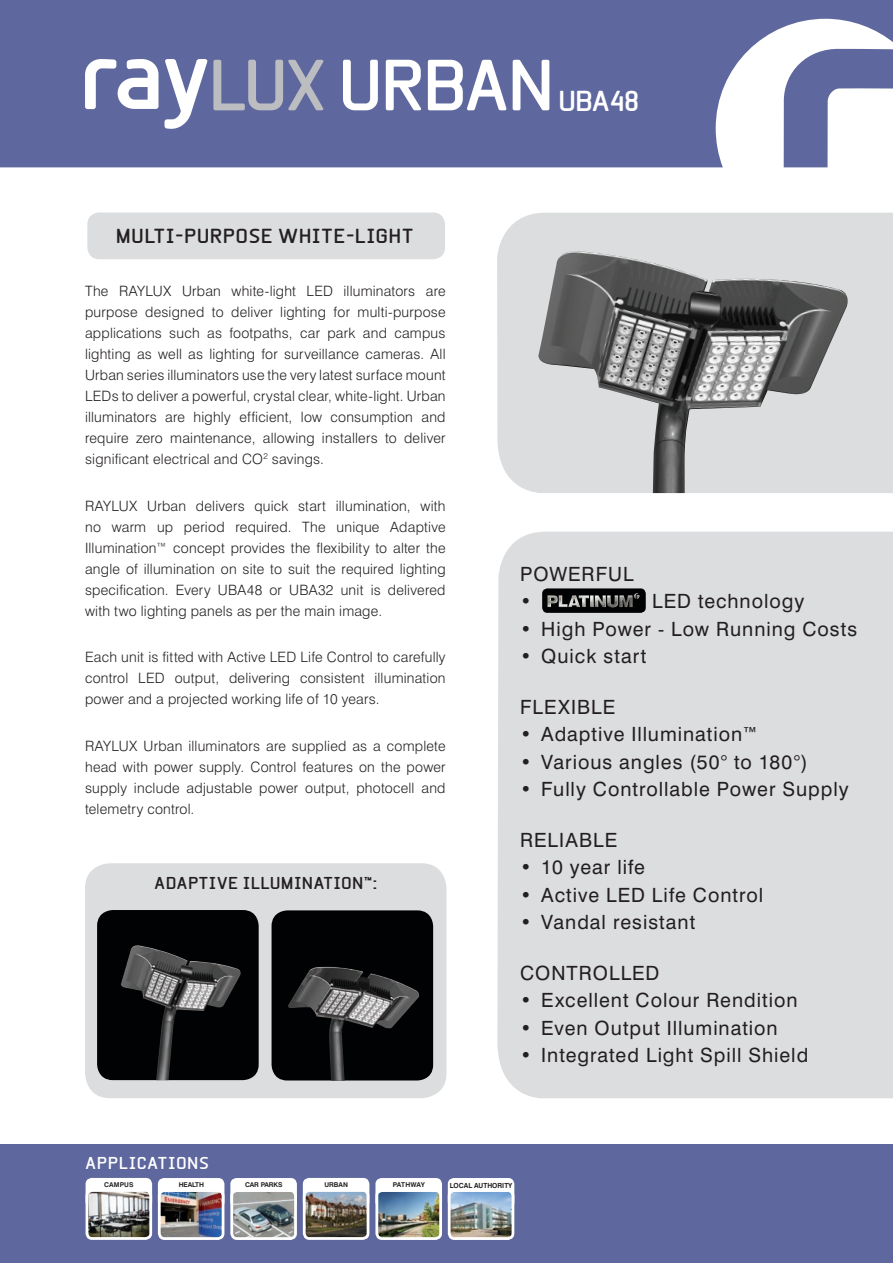
<style>
.page{position:relative;width:893px;height:1263px;background:#fff}
.page>*{position:absolute;margin:0;border:0;box-sizing:border-box;transform-origin:0 0}
.t1{font:700 69.15px "Beta Sans";letter-spacing:-.05em;color:#fff}
.t2{font:700 27.75px "Beta Sans";letter-spacing:-.04em;color:#fff}
.t3{font:19.65px/27.3px "Swiss 721 BT";letter-spacing:.05em;color:#231f20}
.t4{font:700 19.5px "Beta Sans";letter-spacing:.02em;color:#231f20}
.t5{font:700 16.5px "Beta Sans";letter-spacing:.02em;color:#231f20}
.t6{font:700 16.5px "Beta Sans";letter-spacing:.03em;color:#fff}
.t7{font:300 14.25px/21px "Swiss 721 BT";letter-spacing:.015em;color:#231f20;text-align:justify}
.t8{font:700 7.05px "Swiss 721 BT";color:#231f20;scale:.95 1}
.t9{font:700 6.6px "Swiss 721 BT";letter-spacing:-.02em;color:#231f20}
.s1{color:#bcbdc0}
</style>
<div class="page">
<div style="left:497px;top:213px;width:396px;height:280px;background:#dcdddf"></div>
<img style="left:538px;top:251px;width:310px;height:242px">
<div style="left:87px;top:212px;width:358px;height:47px;background:#dcdddf;border-radius:12px"></div>
<svg style="left:0;top:0;width:893px;height:167px;fill:#5e689e"></svg>
<div style="left:85px;top:863px;width:361px;height:235px;background:#dcdddf;border-radius:25px"></div>
<div style="left:97px;top:910px;width:162px;height:170px;background:#010203;border-radius:16px"></div>
<img style="left:121px;top:945px;width:120px;height:135px">
<div style="left:272px;top:910px;width:161px;height:170px;background:#010203;border-radius:16px"></div>
<img style="left:288px;top:967px;width:131px;height:113px">
<div style="left:497px;top:532px;width:396px;height:566px;background:#dcdddf"></div>
<div style="left:542px;top:588px;width:104px;height:25px;background:#010203;border-radius:5px"></div>
<img style="left:547px;top:593px;width:92px;height:14px">
<svg style="left:85px;top:59px;width:73px;height:50px"></svg>
<svg style="left:165px;top:59px;width:43px;height:70px"></svg>
<div style="left:0;top:1144px;width:893px;height:119px;background:#5e689e"></div>
<div style="left:376px;top:1179px;width:65px;height:28px;background:#fff;border-radius:5px"></div>
<div style="left:375px;top:1178px;width:67px;height:30px;border:2px solid #fff;border-radius:5px"></div>
<img style="left:379px;top:1190px;width:62px;height:46px">
<div style="left:375px;top:1189px;width:67px;height:51px;border:3px solid #fff;border-radius:5px"></div>
<div style="left:449px;top:1179px;width:64px;height:28px;background:#fff;border-radius:5px"></div>
<div style="left:448px;top:1178px;width:66px;height:30px;border:2px solid #fff;border-radius:5px"></div>
<img style="left:449px;top:1190px;width:64px;height:46px">
<div style="left:448px;top:1189px;width:66px;height:51px;border:3px solid #fff;border-radius:5px"></div>
<div style="left:304px;top:1179px;width:64px;height:28px;background:#fff;border-radius:5px"></div>
<div style="left:303px;top:1178px;width:66px;height:30px;border:2px solid #fff;border-radius:5px"></div>
<img style="left:304px;top:1190px;width:64px;height:46px">
<div style="left:303px;top:1189px;width:66px;height:51px;border:3px solid #fff;border-radius:5px"></div>
<div style="left:86px;top:1179px;width:65px;height:28px;background:#fff;border-radius:5px"></div>
<div style="left:86px;top:1178px;width:66px;height:30px;border:2px solid #fff;border-radius:5px"></div>
<img style="left:87px;top:1190px;width:64px;height:46px">
<div style="left:86px;top:1189px;width:66px;height:51px;border:3px solid #fff;border-radius:5px"></div>
<div style="left:231px;top:1179px;width:65px;height:28px;background:#fff;border-radius:5px"></div>
<div style="left:230px;top:1178px;width:67px;height:30px;border:2px solid #fff;border-radius:5px"></div>
<img style="left:234px;top:1190px;width:62px;height:46px">
<div style="left:230px;top:1189px;width:67px;height:51px;border:3px solid #fff;border-radius:5px"></div>
<div style="left:159px;top:1179px;width:65px;height:28px;background:#fff;border-radius:5px"></div>
<div style="left:158px;top:1178px;width:66px;height:30px;border:2px solid #fff;border-radius:5px"></div>
<img style="left:159px;top:1190px;width:64px;height:46px">
<div style="left:158px;top:1189px;width:66px;height:51px;border:3px solid #fff;border-radius:5px"></div>
<h1 class="t1" style="left:208px;top:45px;width:348px"><span class="s1">LUX</span> URBAN</h1>
<h2 class="t2" style="left:558px;top:85px;width:83px">UBA48</h2>
<h3 class="t4" style="left:116px;top:224px;width:299px">MULTI-PURPOSE WHITE-LIGHT</h3>
<p class="t7" style="left:85px;top:280px;width:362px">The RAYLUX Urban white-light LED illuminators are purpose designed to deliver lighting for multi-purpose applications such as footpaths, car park and campus lighting as well as lighting for surveillance cameras. All Urban series illuminators use the very latest surface mount LEDs to deliver a powerful, crystal clear, white-light. Urban illuminators are highly efficient, low consumption and require zero maintenance, allowing installers to deliver significant electrical and CO<sup>2</sup> savings.</p>
<p class="t7" style="left:85px;top:495px;width:362px">RAYLUX Urban delivers quick start illumination, with no warm up period required. The unique Adaptive Illumination™ concept provides the flexibility to alter the angle of illumination on site to suit the required lighting specification. Every UBA48 or UBA32 unit is delivered with two lighting panels as per the main image.</p>
<p class="t7" style="left:85px;top:646px;width:362px">Each unit is fitted with Active LED Life Control to carefully control LED output, delivering consistent illumination power and a projected working life of 10 years.</p>
<p class="t7" style="left:85px;top:735px;width:362px">RAYLUX Urban illuminators are supplied as a complete head with power supply. Control features on the power supply include adjustable power output, photocell and telemetry control.</p>
<p class="t5" style="left:154px;top:874px;width:224px">ADAPTIVE ILLUMINATION™:</p>
<h3 class="t3" style="left:520px;top:560px;width:115px">POWERFUL •</h3>
<h3 class="t3" style="left:652px;top:587px;width:154px">LED technology</h3>
<h3 class="t3" style="left:520px;top:615px;width:339px">• High Power - Low Running Costs</h3>
<h3 class="t3" style="left:520px;top:642px;width:128px">• Quick start</h3>
<h3 class="t3" style="left:520px;top:693px;width:97px">FLEXIBLE</h3>
<h3 class="t3" style="left:520px;top:720px;width:239px">• Adaptive Illumination™</h3>
<h3 class="t3" style="left:520px;top:748px;width:289px">• Various angles (50° to 180°)</h3>
<h3 class="t3" style="left:520px;top:775px;width:330px">• Fully Controllable Power Supply</h3>
<h3 class="t3" style="left:520px;top:826px;width:99px">RELIABLE</h3>
<h3 class="t3" style="left:520px;top:853px;width:126px">• 10 year life</h3>
<h3 class="t3" style="left:520px;top:881px;width:245px">• Active LED Life Control</h3>
<h3 class="t3" style="left:520px;top:908px;width:177px">• Vandal resistant</h3>
<h3 class="t3" style="left:520px;top:959px;width:141px">CONTROLLED</h3>
<h3 class="t3" style="left:520px;top:986px;width:279px">• Excellent Colour Rendition</h3>
<h3 class="t3" style="left:520px;top:1014px;width:259px">• Even Output Illumination</h3>
<h3 class="t3" style="left:520px;top:1041px;width:290px">• Integrated Light Spill Shield</h3>
<p class="t6" style="left:85px;top:1153px;width:125px">APPLICATIONS</p>
<p class="t9" style="left:104px;top:1181px;width:31px">CAMPUS</p>
<p class="t9" style="left:179px;top:1181px;width:27px">HEALTH</p>
<p class="t9" style="left:245px;top:1181px;width:39px">CAR PARKS</p>
<p class="t9" style="left:324px;top:1181px;width:25px">URBAN</p>
<p class="t9" style="left:393px;top:1181px;width:34px">PATHWAY</p>
<p class="t8" style="left:450px;top:1181px;width:67px">LOCAL AUTHORITY</p>
</div>
